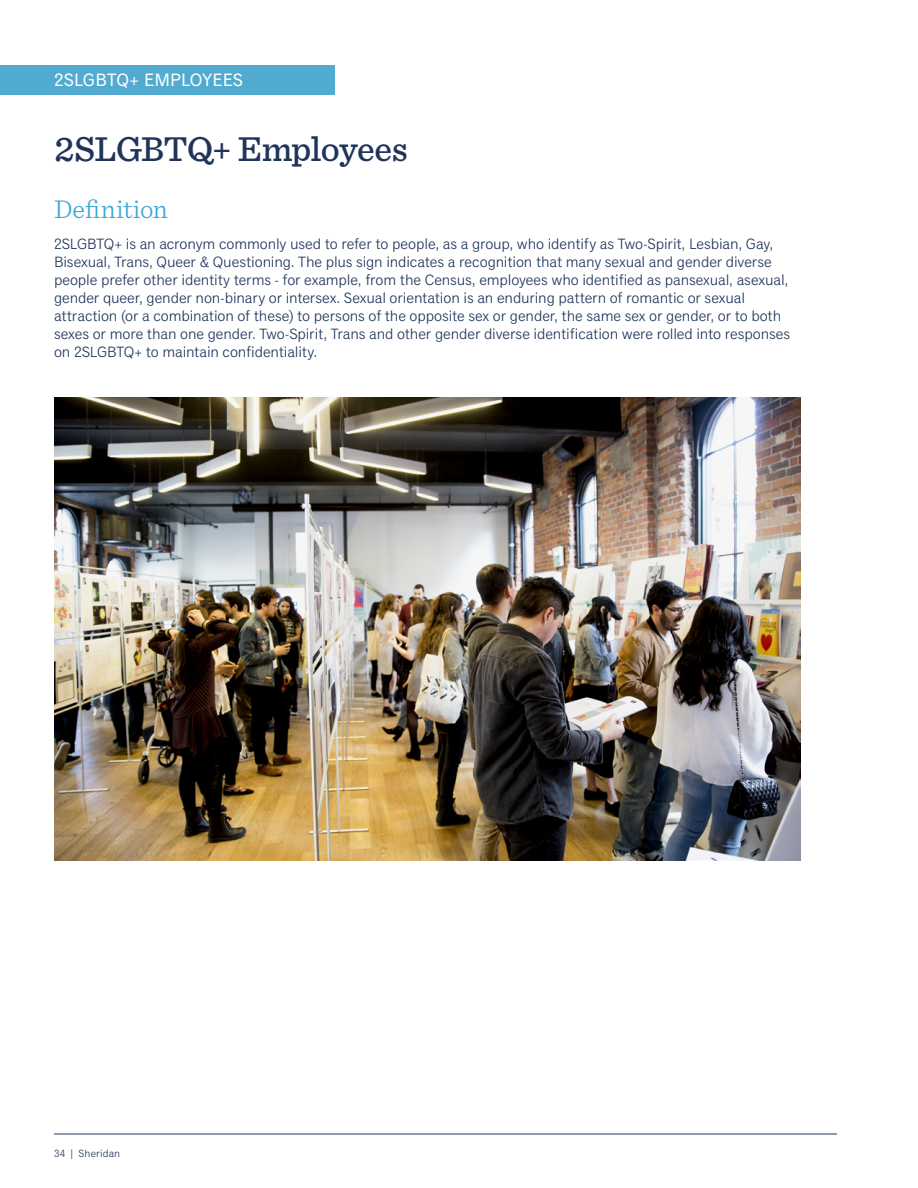
<style>
.page{position:relative;width:918px;height:1188px;background:#fff}
.page>*{position:absolute;margin:0;border:0;box-sizing:border-box;transform-origin:0 0}
._10_-_How_to_apply_t{font:500 36px "Sentinel";letter-spacing:-.015em;color:#20345a}
._10_-_How_to_apply_t-2{font:300 27px "Sentinel";letter-spacing:-.005em;color:#3da7d8}
.Text_WHITE{font:18px "Classic Grotesque Pro";color:#fff}
._01_-_Body_Copy{font:15px/18px "Classic Grotesque Pro";letter-spacing:-.01em;color:#20345a}
.t1{font:10.5px "Classic Grotesque Pro";letter-spacing:.01em;color:#20345a}
</style>
<div class="page">
<hr style="left:54px;top:1134px;width:783px;height:1px;background:#20345a">
<div style="left:0;top:65px;width:335px;height:29px;background:#51abd0"></div>
<img style="left:54px;top:397px;width:746px;height:464px">
<p class="Text_WHITE" style="left:54px;top:70px;width:191px">2SLGBTQ+ EMPLOYEES</p>
<p class="_10_-_How_to_apply_t" style="left:54px;top:121px;width:355px">2SLGBTQ+ Employees</p>
<p class="_10_-_How_to_apply_t-2" style="left:54px;top:189px;width:115px">Definition</p>
<p class="_01_-_Body_Copy" style="left:54px;top:236px;width:738px">2SLGBTQ+ is an acronym commonly used to refer to people, as a group, who identify as Two-Spirit, Lesbian, Gay, Bisexual, Trans, Queer &amp; Questioning. The plus sign indicates a recognition that many sexual and gender diverse people prefer other identity terms - for example, from the Census, employees who identified as pansexual, asexual, gender queer, gender non-binary or intersex. Sexual orientation is an enduring pattern of romantic or sexual attraction (or a combination of these) to persons of the opposite sex or gender, the same sex or gender, or to both sexes or more than one gender. Two-Spirit, Trans and other gender diverse identification were rolled into responses on 2SLGBTQ+ to maintain confidentiality.</p>
<p class="t1" style="left:54px;top:1147px;width:68px">34 | Sheridan</p>
</div>
